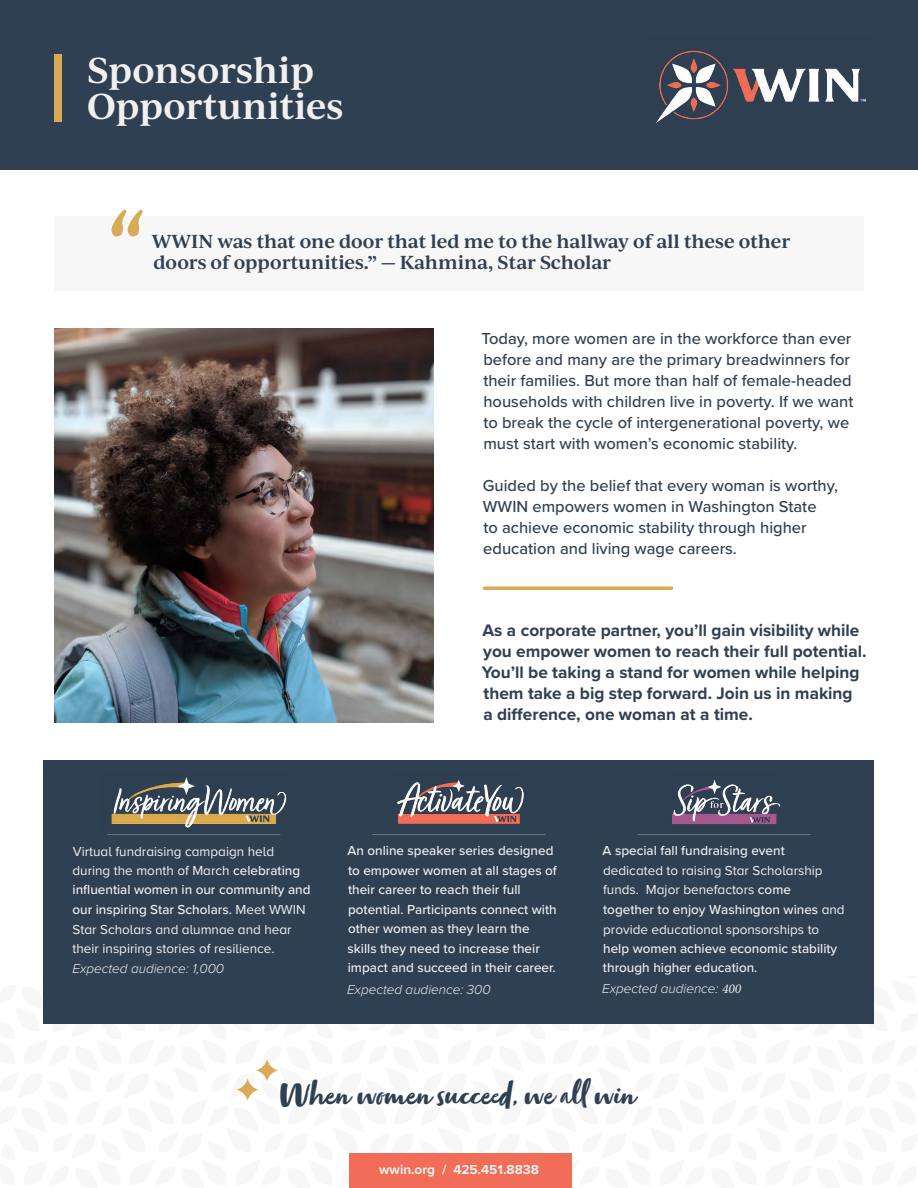
<style>
.page{position:relative;width:918px;height:1188px;background:#fff}
.page>*{position:absolute;margin:0;border:0;box-sizing:border-box;transform-origin:0 0}
.t1{font:203.1px "Zooja Pro";color:#daab57}
.t2{font:34.5px "Zooja Pro";color:#2f4052}
.t3{font:600 34.5px/36px "Ivy Journal";color:#f0f0f0}
.t4{font:600 18px/21px "Ivy Journal";letter-spacing:-.01em;color:#2f4052}
.t5{font:700 17.25px/21px "Proxima Nova";color:#2f4052}
.t6{font:500 16.5px/21px "Proxima Nova";color:#2f4052}
.t7{font:500 13.5px/19.5px "Proxima Nova";color:#f0f0f0}
.t8{font:13.5px/19px "Proxima Nova A";color:#f0f0f0}
.t9{font:italic 300 13.5px "Proxima Nova";color:#f0f0f0}
.t10{font:700 13.5px "Proxima Nova";color:#f0f0f0}
.s1{font-family:"Proxima Nova";font-weight:500}
.s2{font-family:"Proxima Nova A";font-weight:400}
.s3{font-weight:300;font-style:italic}
.s4{font-family:"Minion Pro";font-weight:400;font-style:italic}
</style>
<div class="page">
<div style="left:0;top:0;width:918px;height:170px;background:#2f4052"></div>
<img style="left:656px;top:50px;width:210px;height:73px">
<div style="left:54px;top:54px;width:8px;height:68px;background:#d9a957"></div>
<div style="left:350px;top:1153px;width:222px;height:35px;background:#f16d57"></div>
<div style="left:44px;top:760px;width:830px;height:264px;background:#2f4052"></div>
<img style="left:54px;top:329px;width:380px;height:394px">
<svg style="left:483px;top:586px;width:190px;height:4px"></svg>
<div style="left:54px;top:216px;width:810px;height:75px;background:#f7f7f7"></div>
<svg style="left:256px;top:1059px;width:22px;height:23px"></svg>
<svg style="left:236px;top:1078px;width:23px;height:23px"></svg>
<img style="left:397px;top:779px;width:127px;height:45px">
<img style="left:111px;top:777px;width:176px;height:51px">
<img style="left:671px;top:780px;width:110px;height:45px">
<hr style="left:372px;top:834px;width:174px;height:1px;background:#f0f0f0">
<hr style="left:637px;top:834px;width:174px;height:1px;background:#f0f0f0">
<hr style="left:107px;top:834px;width:174px;height:1px;background:#f0f0f0">
<h2 class="t3" style="left:87px;top:51px;width:258px">Sponsorship<br>Opportunities</h2>
<h1 class="t1" style="left:112px;top:129px;width:30px">“</h1>
<h3 class="t4" style="left:152px;top:230px;width:640px">WWIN was that one door that led me to the hallway of all these other doors of opportunities.” — Kahmina, Star Scholar</h3>
<p class="t6" style="left:481px;top:327px;width:374px">Today, more women are in the workforce than ever before and many are the primary breadwinners for their families. But more than half of female-headed households with children live in poverty. If we want to break the cycle of intergenerational poverty, we must start with women’s economic stability.</p>
<p class="t6" style="left:483px;top:474px;width:357px">Guided by the belief that every woman is worthy, WWIN empowers women in Washington State<br>to achieve economic stability through higher education and living wage careers.</p>
<p class="t5" style="left:482px;top:620px;width:386px">As a corporate partner, you’ll gain visibility while you empower women to reach their full potential.<br>You’ll be taking a stand for women while helping them take a big step forward. Join us in making<br>a difference, one woman at a time.</p>
<p class="t8" style="left:73px;top:841px;width:229px">Virtual fundraising campaign held during the month of March <span class="s1">celebrating</span></p>
<p class="t7" style="left:73px;top:880px;width:240px">influential women in our community and our inspiring Star Scholars. <span class="s2">Meet WWIN</span></p>
<p class="t8" style="left:73px;top:919px;width:221px;line-height:19.5px">Star Scholars and alumnae and hear their inspiring stories of resilience.</p>
<p class="t9" style="left:72px;top:958px;width:153px">Expected audience: 1,000</p>
<p class="t7" style="left:347px;top:840px;width:211px">An online speaker series designed to empower women at all stages of their career to reach their full potential. Participants connect with other women as they learn the skills they need to increase their impact and succeed in their career.</p>
<p class="t7" style="left:603px;top:840px;width:184px">A special fall fundraising event</p>
<p class="t8" style="left:603px;top:860px;width:221px">dedicated to raising Star Scholarship funds. Major benefactors <span class="s1">come</span></p>
<p class="t7" style="left:603px;top:899px;width:243px">together to enjoy Washington wines <span class="s2">and</span></p>
<p class="t8" style="left:603px;top:919px;width:218px">provide educational sponsorships to</p>
<p class="t7" style="left:603px;top:938px;width:236px">help women achieve economic stability</p>
<p class="t7" style="left:602px;top:956px;width:157px;line-height:21.3px">through higher education.<br><span class="s3">Expected audience:</span> <span class="s4">400</span></p>
<p class="t9" style="left:347px;top:980px;width:145px">Expected audience: 300</p>
<h2 class="t2" style="left:279px;top:1074px;width:358px">When women succeed, we all win</h2>
<p class="t10" style="left:379px;top:1159px;width:161px">wwin.org / 425.451.8838</p>
</div>
